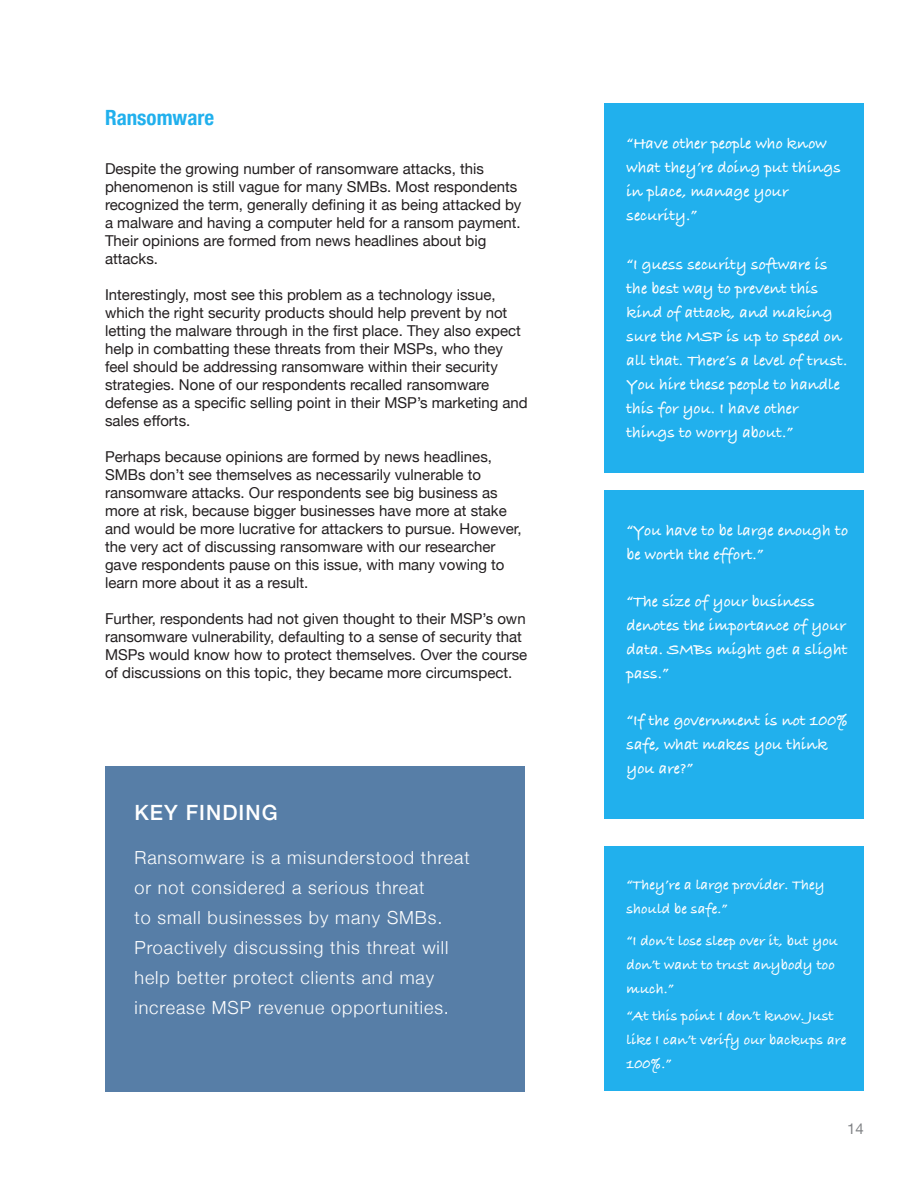
<style>
.page{position:relative;width:918px;height:1188px;background:#fff}
.page>*{position:absolute;margin:0;border:0;box-sizing:border-box;transform-origin:0 0}
.t1{font:700 condensed 21px "Helvetica Neue";color:#21b0ed}
.t2{font:500 21px "Helvetica Neue";letter-spacing:.05em;color:#fff}
.t3{font:300 18px/30px "Helvetica Neue";letter-spacing:.05em;color:#fff}
.t4{font:700 16.5px/24px "Bradley Hand ITCTT";color:#fff}
.t5{font:15px/18px "Helvetica Neue";color:#231f20}
.t6{font:700 15px/24px "Bradley Hand ITCTT";color:#fff}
.t7{font:15px "Helvetica Neue";color:#808285}
</style>
<div class="page">
<div style="left:604px;top:104px;width:260px;height:369px;background:#21b0ed"></div>
<div style="left:604px;top:490px;width:260px;height:329px;background:#21b0ed"></div>
<div style="left:604px;top:846px;width:260px;height:245px;background:#21b0ed"></div>
<div style="left:105px;top:766px;width:420px;height:325px;background:#577ea7"></div>
<h1 class="t1" style="left:105px;top:110px;width:111px">Ransomware</h1>
<p class="t5" style="left:105px;top:161px;width:418px">Despite the growing number of ransomware attacks, this phenomenon is still vague for many SMBs. Most respondents recognized the term, generally defining it as being attacked by a malware and having a computer held for a ransom payment.<br>Their opinions are formed from news headlines about big attacks.</p>
<p class="t5" style="left:105px;top:287px;width:424px">Interestingly, most see this problem as a technology issue, which the right security products should help prevent by not letting the malware through in the first place. They also expect help in combatting these threats from their MSPs, who they feel should be addressing ransomware within their security strategies. None of our respondents recalled ransomware defense as a specific selling point in their MSP’s marketing and sales efforts.</p>
<p class="t5" style="left:105px;top:449px;width:418px">Perhaps because opinions are formed by news headlines, SMBs don’t see themselves as necessarily vulnerable to ransomware attacks. Our respondents see big business as more at risk, because bigger businesses have more at stake and would be more lucrative for attackers to pursue. However, the very act of discussing ransomware with our researcher gave respondents pause on this issue, with many vowing to learn more about it as a result.</p>
<p class="t5" style="left:105px;top:611px;width:424px">Further, respondents had not given thought to their MSP’s own ransomware vulnerability, defaulting to a sense of security that MSPs would know how to protect themselves. Over the course of discussions on this topic, they became more circumspect.</p>
<h1 class="t2" style="left:135px;top:804px;width:145px">KEY FINDING</h1>
<p class="t3" style="left:135px;top:844px;width:337px">Ransomware is a misunderstood threat or not considered a serious threat<br>to small businesses by many SMBs.<br>Proactively discussing this threat will help better protect clients and may increase MSP revenue opportunities.</p>
<p class="t4" style="left:627px;top:133px;width:216px">“Have other people who know what they’re doing put things in place, manage your security.”</p>
<p class="t4" style="left:627px;top:252px;width:222px">“I guess security software is the best way to prevent this kind of attack, and making sure the MSP is up to speed on all that. There’s a level of trust.<br>You hire these people to handle this for you. I have other things to worry about.”</p>
<p class="t4" style="left:627px;top:518px;width:223px">“You have to be large enough to be worth the effort.”</p>
<p class="t4" style="left:627px;top:591px;width:223px">“The size of your business denotes the importance of your data. SMBs might get a slight pass.”</p>
<p class="t4" style="left:627px;top:708px;width:223px">“If the government is not 100% safe, what makes you think you are?”</p>
<p class="t6" style="left:627px;top:873px;width:200px">“They’re a large provider. They should be safe.”</p>
<p class="t6" style="left:627px;top:930px;width:213px">“I don’t lose sleep over it, but you don’t want to trust anybody too much.”</p>
<p class="t6" style="left:627px;top:1005px;width:221px">“At this point I don’t know. Just like I can’t verify our backups are<br>100%.”</p>
<p class="t7" style="left:847px;top:1122px;width:18px">14</p>
</div>
